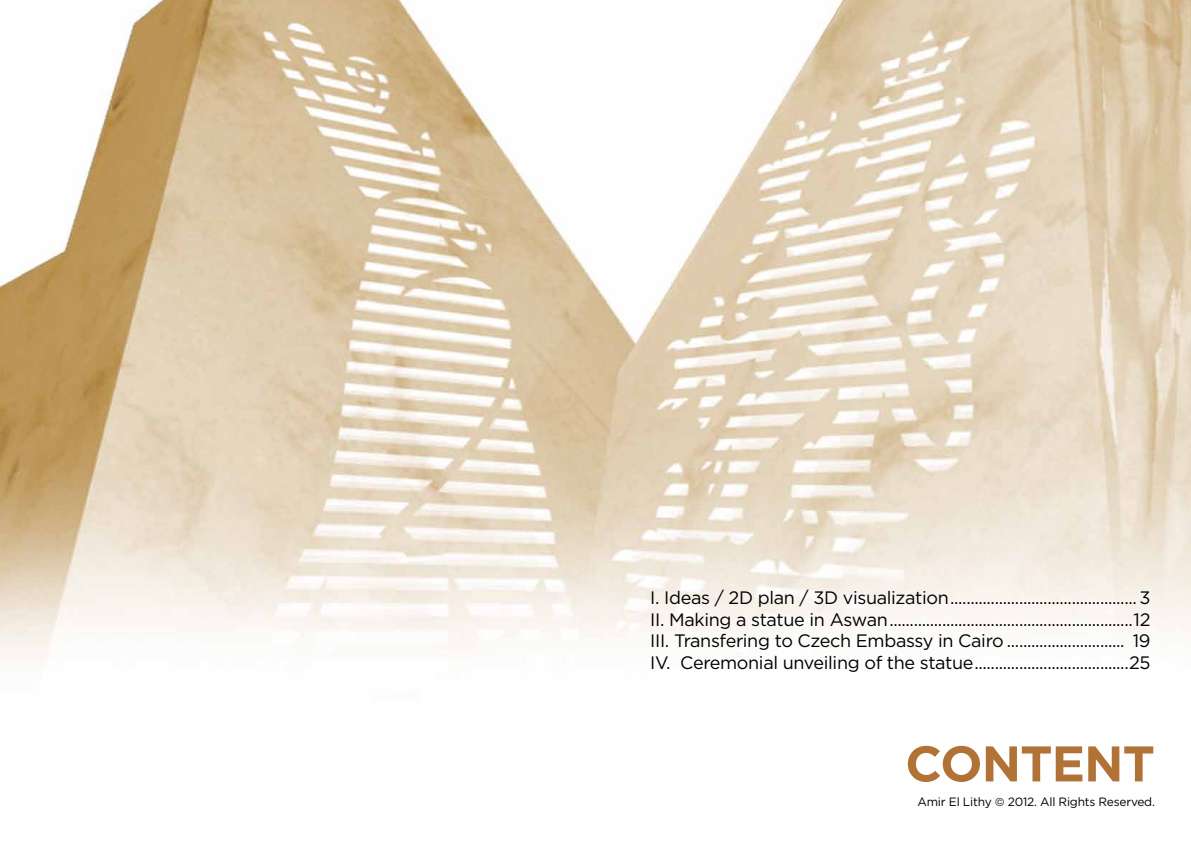
<style>
.page{position:relative;width:1191px;height:842px;background:#fff}
.page>*{position:absolute;margin:0;border:0;box-sizing:border-box;transform-origin:0 0}
.t1{font:700 50px "Gotham";letter-spacing:-.02em;color:#b07235}
.t2{font:18px/21.6px "Gotham";letter-spacing:-.02em;color:#000;text-align:justify}
.t3{font:12px "Gotham";letter-spacing:-.02em;color:#000}
.s1{font-family:"Nimbus Sans DOT"}
</style>
<div class="page">
<img style="left:0;top:0;width:1191px;height:661px">
<p class="t2" style="left:650px;top:587px;width:502px">I. Ideas / 2D plan / 3D visualization.............................................. 3<br>II. Making a statue in Aswan............................................................12<br>III. Transfering to Czech Embassy in Cairo ............................. 19<br>IV. Ceremonial unveiling of the statue......................................25</p>
<h1 class="t1" style="left:905px;top:730px;width:251px">CONTENT</h1>
<p class="t3" style="left:917px;top:794px;width:239px">Amir El Lithy <span class="s1">©</span> 2012. All Rights Reserved.</p>
</div>
